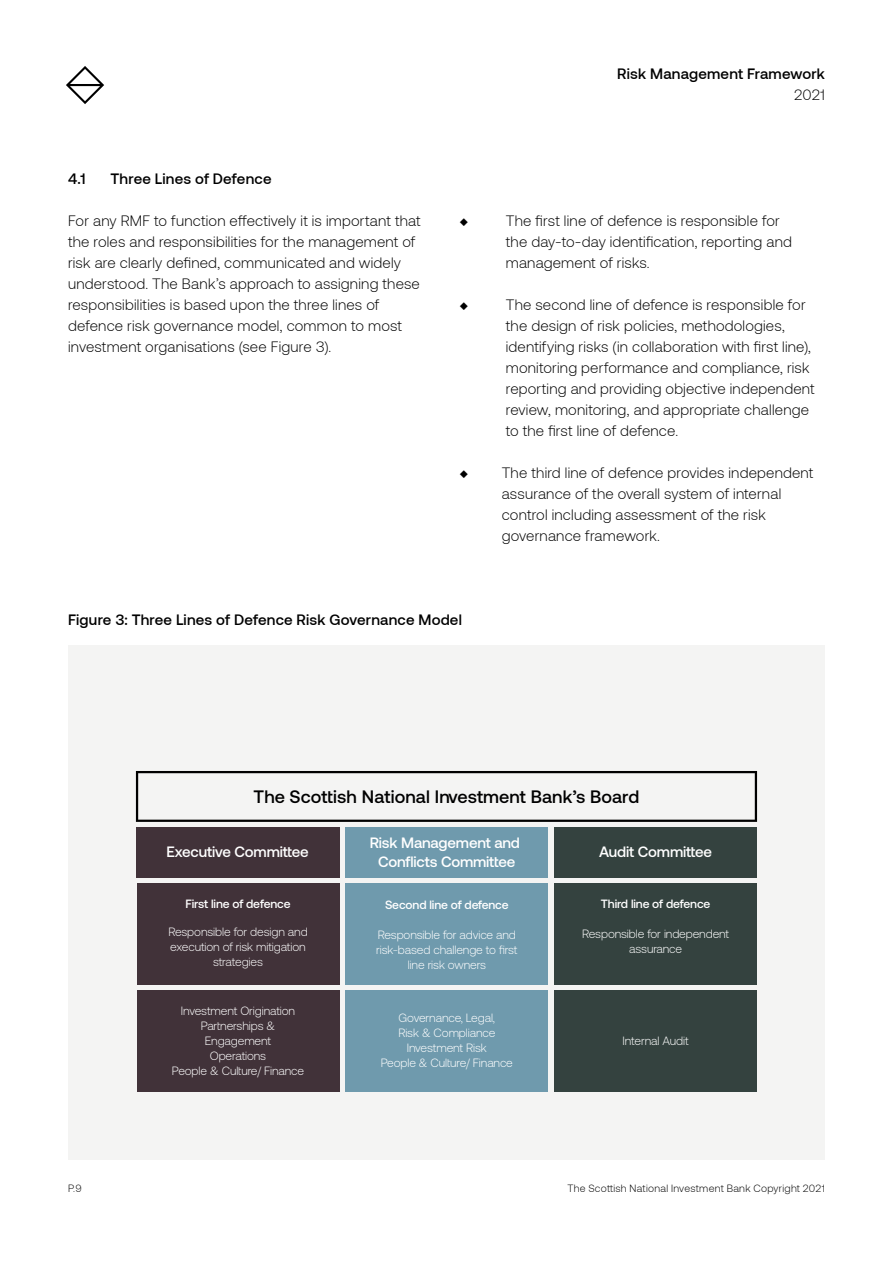
<style>
.page{position:relative;width:893px;height:1263px;background:#fff}
.page>*{position:absolute;margin:0;border:0;box-sizing:border-box;transform-origin:0 0}
.t1{font:500 18px "The Bank Sans";letter-spacing:.005em;color:#000}
.Body_Copy{font:300 15px/21px "The Bank Sans";letter-spacing:.015em;color:#000}
.Body_Title{font:500 15px "The Bank Sans";letter-spacing:.015em;color:#000}
.t2{font:500 15px/18.6px "The Bank Sans";letter-spacing:-.01em;color:#fff;text-align:center}
.Body_Heading_L1{font:500 15px "The Bank Sans";letter-spacing:.01em;color:#000}
.t3{font:300 12px/15px "The Bank Sans";letter-spacing:-.01em;color:#fff;text-align:center}
.t4{font:500 12px "The Bank Sans";letter-spacing:-.01em;color:#fff}
.Body_Copy_Small{font:300 10.5px "The Bank Sans";letter-spacing:.025em;color:#000}
</style>
<div class="page">
<div style="left:68px;top:646px;width:757px;height:514px;background:#f4f4f3"></div>
<div style="left:345px;top:883px;width:203px;height:102px;background:#6f9aad"></div>
<div style="left:554px;top:883px;width:203px;height:102px;background:#34423f"></div>
<div style="left:137px;top:883px;width:202px;height:102px;background:#413239"></div>
<svg style="left:136px;top:771px;width:621px;height:51px"></svg>
<div style="left:136px;top:827px;width:203px;height:51px;background:#413239"></div>
<div style="left:345px;top:827px;width:203px;height:51px;background:#6f9aad"></div>
<div style="left:554px;top:827px;width:203px;height:51px;background:#34423f"></div>
<div style="left:345px;top:990px;width:203px;height:102px;background:#6f9aad"></div>
<div style="left:554px;top:990px;width:203px;height:102px;background:#34423f"></div>
<div style="left:137px;top:990px;width:202px;height:102px;background:#413239"></div>
<svg style="left:66px;top:66px;width:38px;height:38px"></svg>
<p class="Body_Title" style="left:617px;top:65px;width:209px">Risk Management Framework</p>
<p class="Body_Copy" style="left:794px;top:84px;width:32px">2021</p>
<p class="Body_Heading_L1" style="left:68px;top:170px;width:19px">4.1</p>
<p class="Body_Heading_L1" style="left:111px;top:170px;width:163px">Three Lines of Defence</p>
<p class="Body_Copy" style="left:68px;top:210px;width:354px">For any RMF to function effectively it is important that the roles and responsibilities for the management of risk are clearly defined, communicated and widely understood. The Bank’s approach to assigning these responsibilities is based upon the three lines of defence risk governance model, common to most investment organisations (see Figure 3).</p>
<p class="Body_Copy" style="left:459px;top:210px;width:11px">⊲</p>
<p class="Body_Copy" style="left:506px;top:210px;width:288px">The first line of defence is responsible for the day-to-day identification, reporting and management of risks.</p>
<p class="Body_Copy" style="left:459px;top:294px;width:11px">⊲</p>
<p class="Body_Copy" style="left:506px;top:294px;width:310px">The second line of defence is responsible for the design of risk policies, methodologies, identifying risks (in collaboration with first line), monitoring performance and compliance, risk reporting and providing objective independent review, monitoring, and appropriate challenge to the first line of defence.</p>
<p class="Body_Copy" style="left:459px;top:462px;width:11px">⊲</p>
<p class="Body_Copy" style="left:502px;top:462px;width:313px">The third line of defence provides independent assurance of the overall system of internal control including assessment of the risk governance framework.</p>
<p class="Body_Title" style="left:68px;top:611px;width:395px">Figure 3: Three Lines of Defence Risk Governance Model</p>
<p class="t1" style="left:254px;top:790px;width:387px">The Scottish National Investment Bank’s Board</p>
<p class="t2" style="left:370px;top:835px;width:152px">Risk Management and<br>Conflicts Committee</p>
<p class="t2" style="left:167px;top:844px;width:144px">Executive Committee</p>
<p class="t2" style="left:599px;top:844px;width:114px">Audit Committee</p>
<p class="Body_Copy_Small" style="left:68px;top:1182px;width:15px">P.9</p>
<p class="t4" style="left:186px;top:900px;width:107px">First line of defence</p>
<p class="t3" style="left:168px;top:925px;width:141px">Responsible for design and execution of risk mitigation strategies</p>
<p class="t3" style="left:172px;top:1004px;width:134px">Investment Origination<br>Partnerships &amp;<br>Engagement<br>Operations<br>People &amp; Culture/ Finance</p>
<p class="t4" style="left:385px;top:900px;width:125px">Second line of defence</p>
<p class="t3" style="left:376px;top:928px;width:143px">Responsible for advice and risk-based challenge to first line risk owners</p>
<p class="t3" style="left:381px;top:1011px;width:134px">Governance, Legal,<br>Risk &amp; Compliance<br>Investment Risk<br>People &amp; Culture/ Finance</p>
<p class="t4" style="left:601px;top:899px;width:111px">Third line of defence</p>
<p class="t3" style="left:582px;top:928px;width:149px">Responsible for independent assurance</p>
<p class="t3" style="left:623px;top:1034px;width:68px">Internal Audit</p>
<p class="Body_Copy_Small" style="left:567px;top:1182px;width:259px">The Scottish National Investment Bank Copyright 2021</p>
</div>
